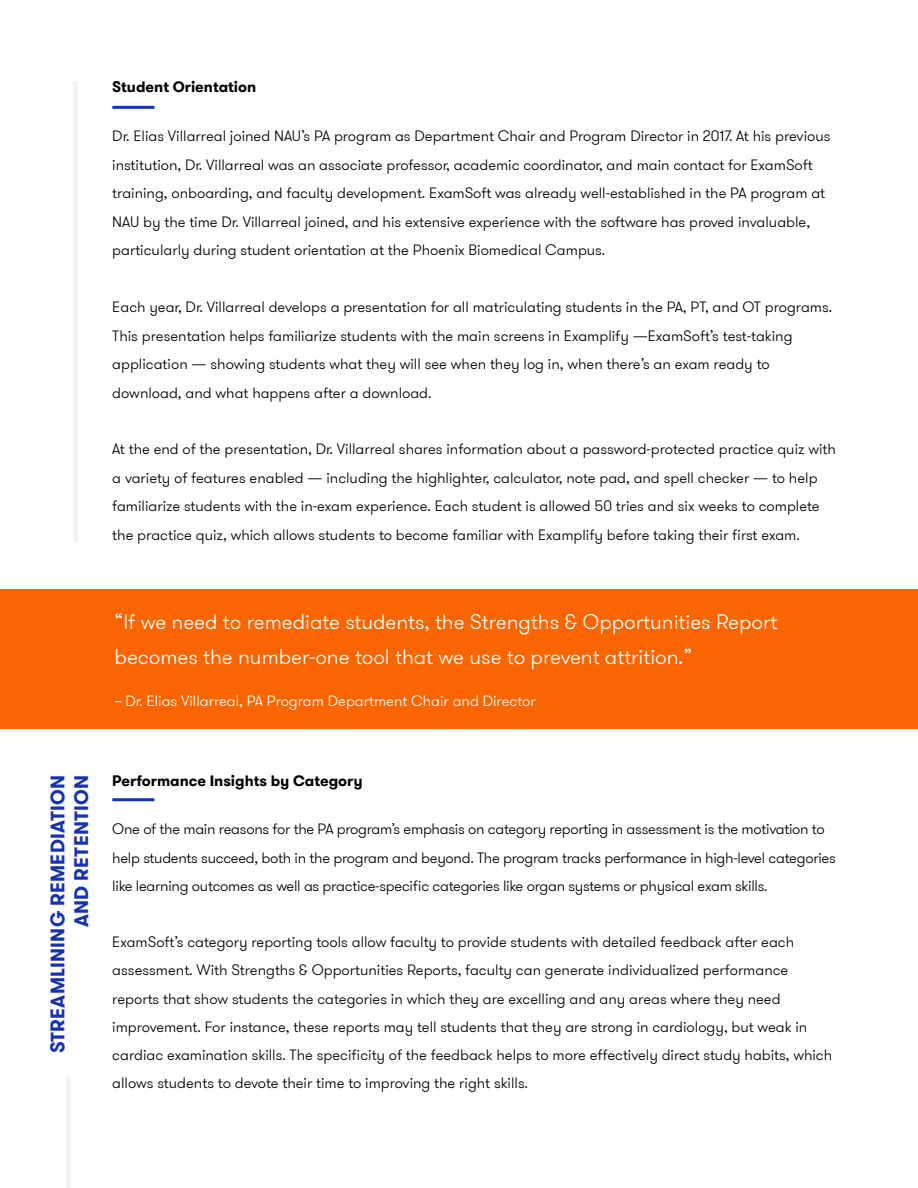
<style>
.page{position:relative;width:918px;height:1188px;background:#fff}
.page>*{position:absolute;margin:0;border:0;box-sizing:border-box;transform-origin:0 0}
.t1{font:300 21px/34.5px "GT Walsheim Pro";color:#fff}
.t2{font:700 19.5px/23.4px "GT Walsheim Pro";letter-spacing:.015em;color:#1532b2;text-align:right}
.t3{font:300 15px/28.5px "GT Walsheim Pro";color:#000101}
.t4{font:300 15px/28.2px "GT Walsheim Pro";letter-spacing:-.02em;color:#000101}
.t5{font:300 15px "GT Walsheim Pro";color:#fff}
.t6{font:700 15px "GT Walsheim Pro";color:#000101}
.s1{font-weight:400}
</style>
<div class="page">
<div style="left:66px;top:1075px;width:5px;height:113px;background:#f2f2f2"></div>
<hr style="left:74px;top:81px;width:4px;height:461px;background:#f2f2f2">
<hr style="left:112px;top:106px;width:42px;height:3px;background:#1532b2">
<div style="left:0;top:589px;width:918px;height:140px;background:#f96500"></div>
<hr style="left:112px;top:798px;width:42px;height:3px;background:#1532b2">
<p class="t6" style="left:112px;top:77px;width:145px">Student Orientation</p>
<p class="t3" style="left:112px;top:122px;width:720px">Dr. Elias Villarreal joined NAU’s PA program as Department Chair and Program Director in 2017. At his previous institution, Dr. Villarreal was an associate professor, academic coordinator, and main contact for ExamSoft training, onboarding, and faculty development. ExamSoft was already well-established in the PA program at NAU by the time Dr. Villarreal joined, and his extensive experience with the software has proved invaluable, particularly during student orientation at the Phoenix Biomedical Campus.</p>
<p class="t3" style="left:112px;top:293px;width:721px">Each year, Dr. Villarreal develops a presentation for all matriculating students in the PA, PT, and OT programs.<br>This presentation helps familiarize students with the main screens in Examplify —ExamSoft’s test-taking application — showing students what they will see when they log in, when there’s an exam ready to download, and what happens after a download.</p>
<p class="t3" style="left:112px;top:435px;width:725px">At the end of the presentation, Dr. Villarreal shares information about a password-protected practice quiz with a variety of features enabled — including the highlighter, calculator, note pad, and spell checker — to help familiarize students with the in-exam experience. Each student is allowed 50 tries and six weeks to complete the practice quiz, which allows students to become familiar with Examplify before taking their first exam.</p>
<h1 class="t1" style="left:115px;top:605px;width:664px">“If we need to remediate students, the Strengths &amp; Opportunities Report becomes the number-one tool that we use to prevent attrition.”</h1>
<p class="t5" style="left:115px;top:691px;width:423px"><span class="s1">–</span> Dr. Elias Villarreal, PA Program Department Chair and Director</p>
<h2 class="t2" style="left:46px;top:1053px;width:280px;rotate:-90deg">STREAMLINING REMEDIATION<br>AND RETENTION</h2>
<p class="t6" style="left:112px;top:771px;width:252px">Performance Insights by Category</p>
<p class="t4" style="left:112px;top:815px;width:725px">One of the main reasons for the PA program’s emphasis on category reporting in assessment is the motivation to help students succeed, both in the program and beyond. The program tracks performance in high-level categories like learning outcomes as well as practice-specific categories like organ systems or physical exam skills.</p>
<p class="t3" style="left:112px;top:928px;width:721px">ExamSoft’s category reporting tools allow faculty to provide students with detailed feedback after each assessment. With Strengths &amp; Opportunities Reports, faculty can generate individualized performance reports that show students the categories in which they are excelling and any areas where they need improvement. For instance, these reports may tell students that they are strong in cardiology, but weak in cardiac examination skills. The specificity of the feedback helps to more effectively direct study habits, which allows students to devote their time to improving the right skills.</p>
</div>
